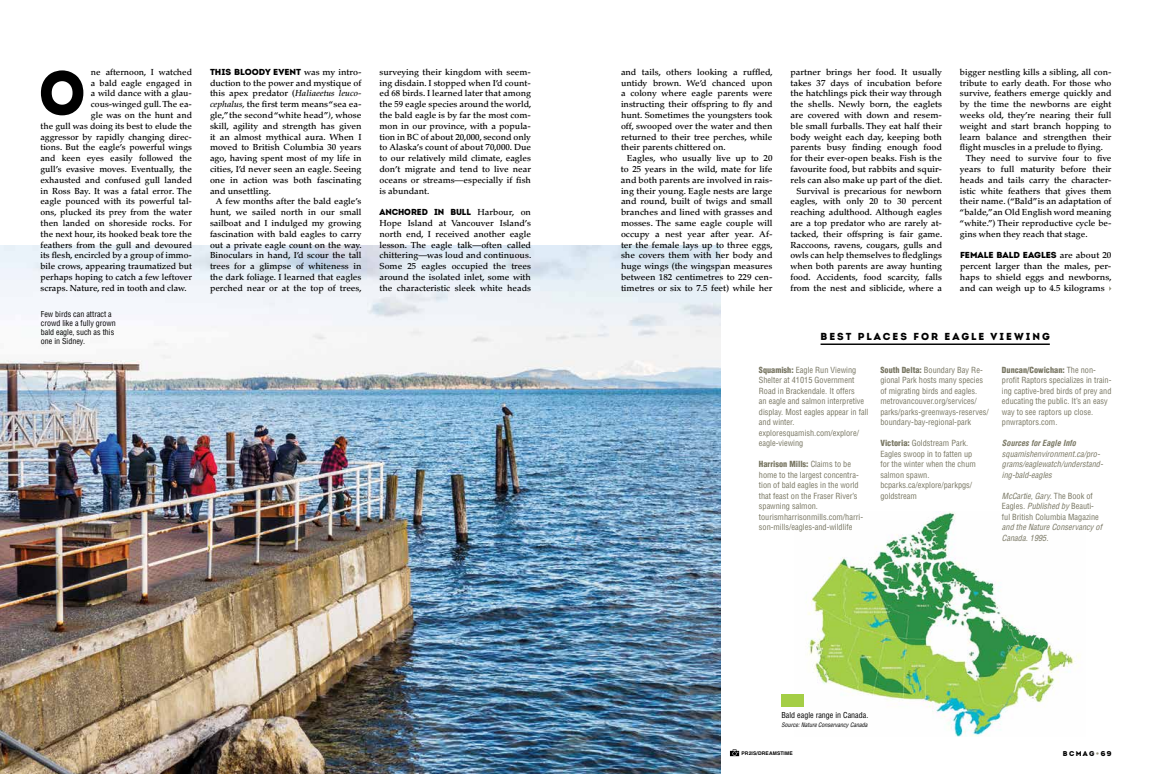
<style>
.page{position:relative;width:1152px;height:774px;background:#fff}
.page>*{position:absolute;margin:0;border:0;box-sizing:border-box;transform-origin:0 0}
.t1{font:900 61.8px "Intro";color:#000;scale:.96 1}
.t2{font:10.1px "Intro Black Caps";letter-spacing:.2em;color:#000}
.t3{font:500 8.8px/10.8px "Palatino LT Std";color:#000;text-align:justify}
.t4{font:900 8.7px "Intro";color:#000}
.t5{font:condensed 8.2px/10.5px "Helvetica LT Std";color:#787662}
.t6{font:italic condensed 8.2px/10.5px "Helvetica LT Std";color:#787662}
.t7{font:italic 700 condensed 8.2px "Helvetica LT Std";color:#787662}
.t8{font:condensed 8px/9px "Helvetica LT Std";color:#000}
.t9{font:900 7px "Intro";color:#000}
.t10{font:italic condensed 6px "Helvetica LT Std";color:#000}
.t11{font:700 5px "Helvetica LT Std";letter-spacing:.025em;color:#000}
.s1{font-family:"Palatino LT Std";font-weight:500;font-size:8.8px}
.s2{font-style:italic}
.s3{font-weight:900}
.s4{font-family:"Intro Black Caps";font-weight:400}
.s5{font-family:"Helvetica LT Std";color:#959480}
.s6{font-family:"Helvetica LT Std"}
</style>
<div class="page">
<img style="left:795px;top:512px;width:285px;height:225px">
<img style="left:0;top:245px;width:721px;height:529px">
<hr style="left:821px;top:344px;width:229px;height:1px;background:#000">
<svg style="left:730px;top:749px;width:9px;height:7px"></svg>
<div style="left:782px;top:694px;width:22px;height:12px;background:#a4ce46"></div>
<p class="t3" style="left:91px;top:67px;width:103px">ne afternoon, I watched</p>
<p class="t3" style="left:91px;top:77px;width:103px">a bald eagle engaged in</p>
<p class="t3" style="left:91px;top:88px;width:103px">a wild dance with a glau-</p>
<p class="t3" style="left:91px;top:99px;width:103px">cous-winged gull. The ea-</p>
<p class="t3" style="left:91px;top:110px;width:103px">gle was on the hunt and</p>
<p class="t3" style="left:41px;top:121px;width:153px">the gull was doing its best to elude the</p>
<p class="t3" style="left:41px;top:131px;width:153px">aggressor by rapidly changing direc-</p>
<p class="t3" style="left:40px;top:142px;width:153px">tions. But the eagle’s powerful wings</p>
<p class="t3" style="left:40px;top:153px;width:153px">and keen eyes easily followed the</p>
<p class="t3" style="left:40px;top:164px;width:153px">gull’s evasive moves. Eventually, the</p>
<p class="t3" style="left:40px;top:175px;width:153px">exhausted and confused gull landed</p>
<p class="t3" style="left:40px;top:185px;width:153px">in Ross Bay. It was a fatal error. The</p>
<p class="t3" style="left:40px;top:196px;width:153px">eagle pounced with its powerful tal-</p>
<p class="t3" style="left:40px;top:207px;width:153px">ons, plucked its prey from the water</p>
<p class="t3" style="left:40px;top:218px;width:153px">then landed on shoreside rocks. For</p>
<p class="t3" style="left:40px;top:229px;width:153px">the next hour, its hooked beak tore the</p>
<p class="t3" style="left:40px;top:239px;width:153px">feathers from the gull and devoured</p>
<p class="t3" style="left:40px;top:250px;width:153px">its flesh, encircled by a group of immo-</p>
<p class="t3" style="left:40px;top:261px;width:153px">bile crows, appearing traumatized but</p>
<p class="t3" style="left:40px;top:272px;width:153px">perhaps hoping to catch a few leftover</p>
<p class="t3" style="left:40px;top:283px;width:148px">scraps. Nature, red in tooth and claw.</p>
<h1 class="t1" style="left:39px;top:52px;width:50px">O</h1>
<p class="t8" style="left:41px;top:309px;width:77px">Few birds can attract a crowd like a fully grown bald eagle, such as this one in Sidney.</p>
<p class="t4" style="left:210px;top:66px;width:153px">THIS BLOODY EVENT <span class="s1">was my intro-</span></p>
<p class="t3" style="left:210px;top:77px;width:153px">duction to the power and mystique of this apex predator (<span class="s2">Haliaeetus leuco&shy;cephalus,</span> the first term means “sea ea&shy;gle,” the second “white head”<span class="s2">)</span>, whose skill, agility and strength has given it an almost mythical aura. When I moved to British Columbia 30 years ago, having spent most of my life in cities, I’d never seen an eagle. Seeing one in action was both fascinating and unsettling.</p>
<p class="t3" style="left:210px;top:196px;width:153px;text-indent:6px">A few months after the bald eagle’s hunt, we sailed north in our small sailboat and I indulged my growing fascination with bald eagles to carry out a private eagle count on the way.<br>Binoculars in hand, I’d scour the tall trees for a glimpse of whiteness in the dark foliage. I learned that eagles perched near or at the top of trees,</p>
<p class="t3" style="left:380px;top:67px;width:153px">surveying their kingdom with seem&shy;ing disdain. I stopped when I’d count&shy;ed 68 birds. I learned later that among the 59 eagle species around the world, the bald eagle is by far the most com&shy;mon in our province, with a popula&shy;tion in BC of about 20,000, second only to Alaska’s count of about 70,000. Due to our relatively mild climate, eagles don’t migrate and tend to live near oceans or streams—especially if fish is abundant.</p>
<p class="t4" style="left:380px;top:207px;width:153px">ANCHORED IN BULL <span class="s1">Harbour, on</span></p>
<p class="t3" style="left:379px;top:218px;width:153px">Hope Island at Vancouver Island’s north end, I received another eagle lesson. The eagle talk—often called chittering—was loud and continuous.<br>Some 25 eagles occupied the trees around the isolated inlet, some with the characteristic sleek white heads</p>
<p class="t3" style="left:621px;top:67px;width:153px">and tails, others looking a ruffled, untidy brown. We’d chanced upon a colony where eagle parents were instructing their offspring to fly and hunt. Sometimes the youngsters took off, swooped over the water and then returned to their tree perches, while their parents chittered on.</p>
<p class="t3" style="left:621px;top:153px;width:153px;text-indent:6px">Eagles, who usually live up to 20 to 25 years in the wild, mate for life and both parents are involved in rais&shy;ing their young. Eagle nests are large and round, built of twigs and small branches and lined with grasses and mosses. The same eagle couple will occupy a nest year after year. Af&shy;ter the female lays up to three eggs, she covers them with her body and huge wings (the wingspan measures between 182 centimetres to 229 cen&shy;timetres or six to 7.5 feet) while her</p>
<p class="t3" style="left:790px;top:67px;width:153px;text-align:right">partner brings her food. It usually takes 37 days of incubation before the hatchlings pick their way through the shells. Newly born, the eaglets are covered with down and resem&shy;ble small furballs. They eat half their body weight each day, keeping both parents busy finding enough food for their ever-open beaks. Fish is the favourite food, but rabbits and squir&shy;rels can also make up part of the diet.<br>Survival is precarious for newborn eagles, with only 20 to 30 percent reaching adulthood. Although eagles are a top predator who are rarely at&shy;tacked, their offspring is fair game.<br>Raccoons, ravens, cougars, gulls and owls can help themselves to fledglings when both parents are away hunting food. Accidents, food scarcity, falls from the nest and siblicide, where a</p>
<p class="t3" style="left:960px;top:67px;width:153px">bigger nestling kills a sibling, all con-</p>
<p class="t3" style="left:960px;top:77px;width:153px">tribute to early death. For those who</p>
<p class="t3" style="left:960px;top:88px;width:153px">survive, feathers emerge quickly and</p>
<p class="t3" style="left:960px;top:99px;width:153px">by the time the newborns are eight</p>
<p class="t3" style="left:960px;top:110px;width:153px">weeks old, they’re nearing their full</p>
<p class="t3" style="left:960px;top:121px;width:153px">weight and start branch hopping to</p>
<p class="t3" style="left:960px;top:131px;width:153px">learn balance and strengthen their</p>
<p class="t3" style="left:960px;top:142px;width:144px">flight muscles in a prelude to flying.</p>
<p class="t3" style="left:966px;top:153px;width:147px">They need to survive four to five</p>
<p class="t3" style="left:960px;top:164px;width:153px">years to full maturity before their</p>
<p class="t3" style="left:960px;top:175px;width:153px">heads and tails carry the character-</p>
<p class="t3" style="left:960px;top:185px;width:153px">istic white feathers that gives them</p>
<p class="t3" style="left:960px;top:196px;width:153px">their name. (“Bald” is an adaptation of</p>
<p class="t3" style="left:960px;top:207px;width:153px">“balde,” an Old English word meaning</p>
<p class="t3" style="left:960px;top:218px;width:153px">“white.”) Their reproductive cycle be-</p>
<p class="t3" style="left:960px;top:229px;width:129px">gins when they reach that stage.</p>
<p class="t4" style="left:960px;top:250px;width:153px">FEMALE BALD EAGLES <span class="s1">are about 20</span></p>
<p class="t3" style="left:960px;top:261px;width:153px">percent larger than the males, per&shy;haps to shield eggs and newborns, and can weigh up to 4.5 kilograms</p>
<p class="t2" style="left:821px;top:330px;width:231px">BEST PLACES FOR EAGLE VIEWING</p>
<p class="t5" style="left:759px;top:364px;width:111px"><span class="s3">Squamish:</span> Eagle Run Viewing<br>Shelter at 41015 Government<br>Road in Brackendale. It offers<br>an eagle and salmon interpretive display. Most eagles appear in fall and winter. exploresquamish.com/explore/ eagle-viewing</p>
<p class="t5" style="left:759px;top:459px;width:106px"><span class="s3">Harrison Mills:</span> Claims to be home to the largest concentra&shy;tion of bald eagles in the world that feast on the Fraser River’s spawning salmon. tourismharrisonmills.com/harri&shy;son-mills/eagles-and-wildlife</p>
<p class="t5" style="left:880px;top:365px;width:110px"><span class="s3">South Delta:</span> Boundary Bay Re&shy;gional Park hosts many species of migrating birds and eagles. metrovancouver.org/services/ parks/parks-greenways-reserves/ boundary-bay-regional-park</p>
<p class="t5" style="left:880px;top:438px;width:97px"><span class="s3">Victoria:</span> Goldstream Park.<br>Eagles swoop in to fatten up for the winter when the chum salmon spawn. bcparks.ca/explore/parkpgs/ goldstream</p>
<p class="t5" style="left:1002px;top:365px;width:111px"><span class="s3">Duncan/Cowichan:</span> The non&shy;profit Raptors specializes in train&shy;ing captive-bred birds of prey and educating the public. It’s an easy way to see raptors up close. pnwraptors.com.</p>
<p class="t7" style="left:1002px;top:438px;width:76px">Sources for Eagle Info</p>
<p class="t6" style="left:1002px;top:449px;width:103px">squamishenvironment.ca/pro&shy;grams/eaglewatch/understand&shy;ing-bald-eagles</p>
<p class="t5" style="left:1002px;top:491px;width:98px"><span class="s2">McCartie, Gary.</span> The Book of<br>Eagles<span class="s2">. Published by</span> Beauti&shy;ful British Columbia Magazine</p>
<p class="t6" style="left:1002px;top:522px;width:102px">and the Nature Conservancy of<br>Canada. 1995.</p>
<p class="t8" style="left:782px;top:710px;width:88px">Bald eagle range in Canada.</p>
<p class="t10" style="left:782px;top:721px;width:87px">Source: Nature Conservancy Canada</p>
<p class="t11" style="left:742px;top:751px;width:53px">PR2IS/DREAMSTIME</p>
<p class="t9" style="left:1063px;top:749px;width:50px"><span class="s4">BC</span>MAG<span class="s5">•</span><span class="s6">69</span></p>
</div>
